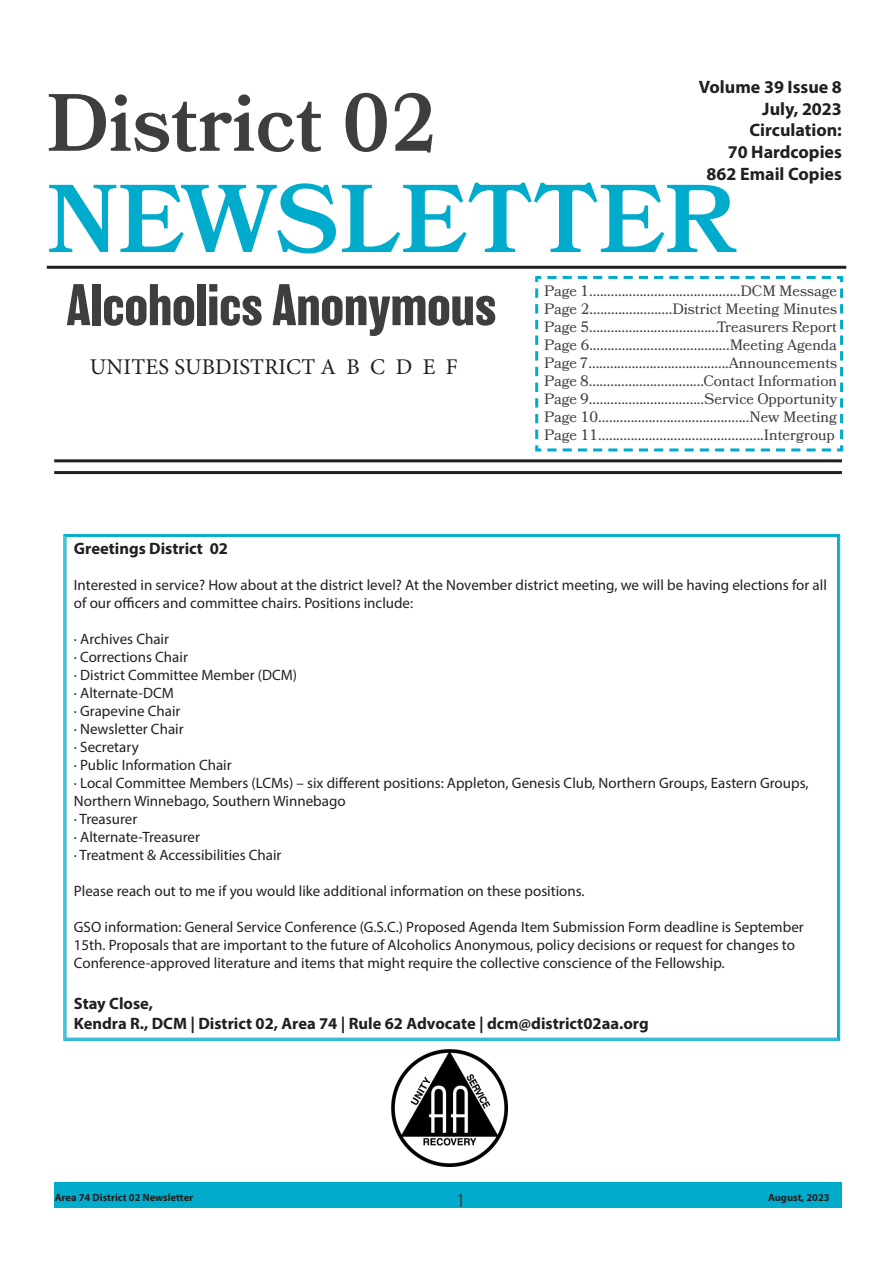
<style>
.page{position:relative;width:893px;height:1263px;background:#fff}
.page>*{position:absolute;margin:0;border:0;box-sizing:border-box;transform-origin:0 0}
.Newsletter{font:600 96px "Bookmania";color:#00abcb}
.Company{font:600 81px "Bookmania";color:#3e3e3f}
.Paragraph_Style_3{font:700 54px "Balboa";color:#3e3e3f}
.Paragraph_Style_5{font:22.5px "Minion Pro";letter-spacing:.01em;color:#231f20}
.Paragraph_Style_1{font:700 18px "Myriad Pro";color:#231f20}
.t1{font:200 18px "Balboa";color:#3e3e3f}
.Paragraph_Style_54{font:700 16.5px "Myriad Pro";color:#231f20}
.Paragraph_Style_51{font:700 16.5px "Myriad Pro";color:#231f20}
.Paragraph_Style_52{font:700 16.5px "Myriad Pro";color:#231f20}
.Paragraph_Style_10{font:15px/18px "Myriad Pro";color:#231f20}
.Paragraph_Style_2{font:15px "Bookmania";color:#3e3e3f}
.t2{font:700 10.5px "Myriad Pro";color:#231f20}
</style>
<div class="page">
<hr style="left:47px;top:266px;width:799px;height:3px;background:#231f20">
<svg style="left:535px;top:275px;width:309px;height:177px"></svg>
<hr style="left:54px;top:459px;width:788px;height:3px;background:#231f20">
<hr style="left:54px;top:471px;width:788px;height:3px;background:#231f20">
<svg style="left:63px;top:533px;width:777px;height:508px"></svg>
<img style="left:392px;top:1050px;width:116px;height:116px">
<div style="left:54px;top:1182px;width:788px;height:25px;background:#00abcb"></div>
<p class="Paragraph_Style_1" style="left:699px;top:75px;width:145px">Volume 39 Issue 8</p>
<p class="Paragraph_Style_1" style="left:762px;top:97px;width:81px">July, 2023</p>
<p class="Paragraph_Style_1" style="left:750px;top:119px;width:94px">Circulation:</p>
<p class="Paragraph_Style_1" style="left:728px;top:140px;width:116px">70 Hardcopies</p>
<p class="Paragraph_Style_1" style="left:706px;top:162px;width:137px">862 Email Copies</p>
<p class="Company" style="left:47px;top:75px;width:392px">District 02</p>
<p class="Newsletter" style="left:47px;top:163px;width:690px">NEWSLETTER</p>
<p class="Paragraph_Style_3" style="left:66px;top:274px;width:432px">Alcoholics Anonymous</p>
<p class="Paragraph_Style_5" style="left:90px;top:352px;width:369px">UNITES SUBDISTRICT A B C D E F</p>
<p class="Paragraph_Style_2" style="left:544px;top:282px;width:294px">Page 1..........................................DCM Message</p>
<p class="Paragraph_Style_2" style="left:544px;top:300px;width:294px">Page 2.......................District Meeting Minutes</p>
<p class="Paragraph_Style_2" style="left:544px;top:318px;width:294px">Page 5....................................Treasurers Report</p>
<p class="Paragraph_Style_2" style="left:544px;top:336px;width:294px">Page 6.......................................Meeting Agenda</p>
<p class="Paragraph_Style_2" style="left:544px;top:354px;width:294px">Page 7.......................................Announcements</p>
<p class="Paragraph_Style_2" style="left:544px;top:372px;width:294px">Page 8................................Contact Information</p>
<p class="Paragraph_Style_2" style="left:544px;top:390px;width:294px">Page 9................................Service Opportunity</p>
<p class="Paragraph_Style_2" style="left:544px;top:408px;width:294px">Page 10..........................................New Meeting</p>
<p class="Paragraph_Style_2" style="left:544px;top:426px;width:292px">Page 11..............................................Intergroup</p>
<p class="Paragraph_Style_51" style="left:74px;top:537px;width:156px">Greetings District 02</p>
<p class="Paragraph_Style_10" style="left:74px;top:576px;width:754px">Interested in service? How about at the district level? At the November district meeting, we will be having elections for all of our officers and committee chairs. Positions include:</p>
<p class="Paragraph_Style_10" style="left:74px;top:630px;width:97px">· Archives Chair</p>
<p class="Paragraph_Style_10" style="left:74px;top:648px;width:116px">· Corrections Chair</p>
<p class="Paragraph_Style_10" style="left:74px;top:666px;width:225px">· District Committee Member (DCM)</p>
<p class="Paragraph_Style_10" style="left:74px;top:684px;width:101px">· Alternate-DCM</p>
<p class="Paragraph_Style_10" style="left:74px;top:702px;width:108px">· Grapevine Chair</p>
<p class="Paragraph_Style_10" style="left:74px;top:720px;width:111px">· Newsletter Chair</p>
<p class="Paragraph_Style_10" style="left:74px;top:738px;width:66px">· Secretary</p>
<p class="Paragraph_Style_10" style="left:74px;top:756px;width:159px">· Public Information Chair</p>
<p class="Paragraph_Style_10" style="left:74px;top:774px;width:736px">· Local Committee Members (LCMs) – six different positions: Appleton, Genesis Club, Northern Groups, Eastern Groups,<br>Northern Winnebago, Southern Winnebago</p>
<p class="Paragraph_Style_10" style="left:74px;top:810px;width:65px">· Treasurer</p>
<p class="Paragraph_Style_10" style="left:74px;top:828px;width:128px">· Alternate-Treasurer</p>
<p class="Paragraph_Style_10" style="left:74px;top:846px;width:209px">· Treatment &amp; Accessibilities Chair</p>
<p class="Paragraph_Style_10" style="left:74px;top:882px;width:512px">Please reach out to me if you would like additional information on these positions.</p>
<p class="Paragraph_Style_10" style="left:74px;top:918px;width:731px">GSO information: General Service Conference (G.S.C.) Proposed Agenda Item Submission Form deadline is September<br>15th. Proposals that are important to the future of Alcoholics Anonymous, policy decisions or request for changes to<br>Conference-approved literature and items that might require the collective conscience of the Fellowship.</p>
<p class="Paragraph_Style_52" style="left:74px;top:993px;width:81px">Stay Close,</p>
<p class="Paragraph_Style_54" style="left:74px;top:1013px;width:576px">Kendra R., DCM | District 02, Area 74 | Rule 62 Advocate | dcm@district02aa.org</p>
<p class="t2" style="left:55px;top:1190px;width:140px">Area 74 District 02 Newsletter</p>
<p class="t2" style="left:768px;top:1190px;width:63px">August, 2023</p>
<p class="t1" style="left:457px;top:1191px;width:9px">1</p>
</div>
